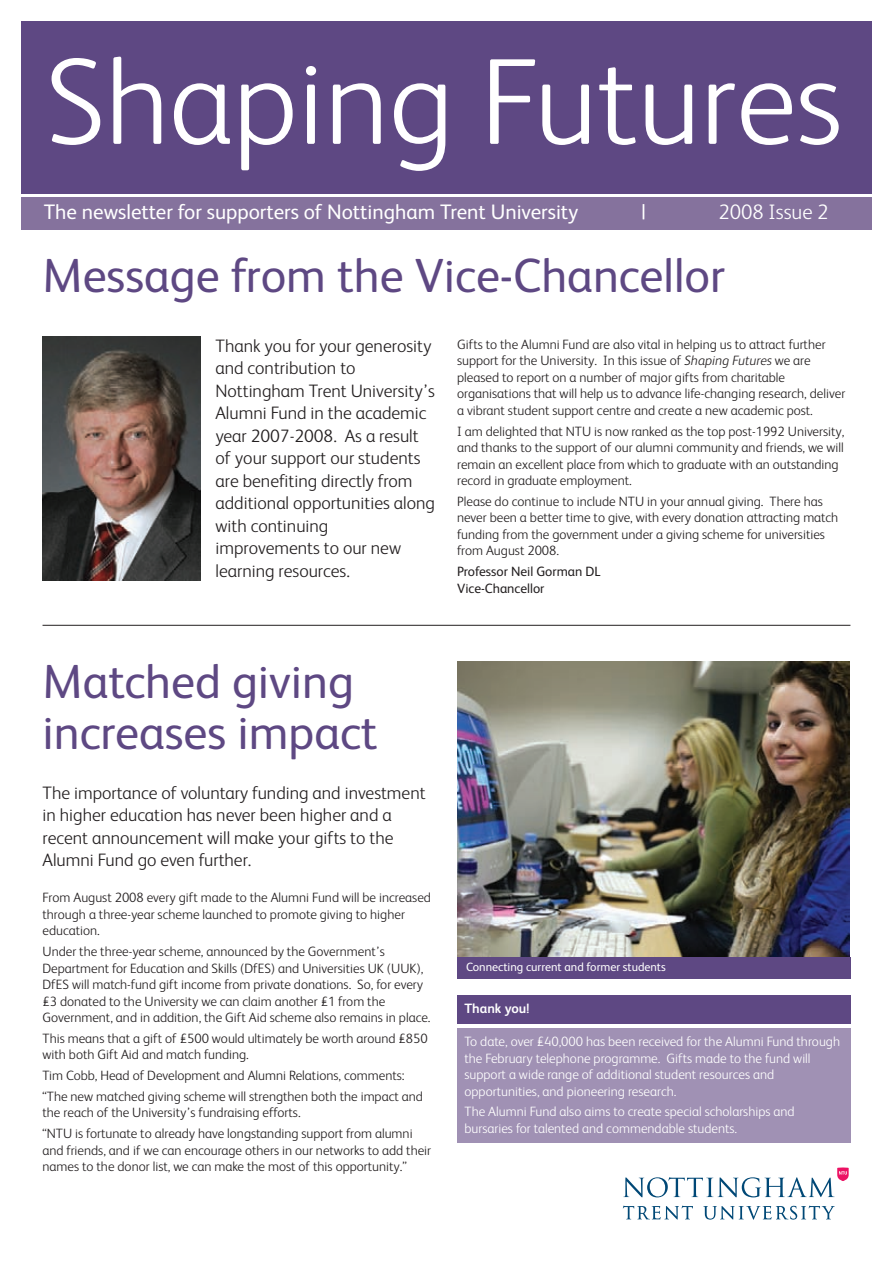
<style>
.page{position:relative;width:893px;height:1263px;background:#fff}
.page>*{position:absolute;margin:0;border:0;box-sizing:border-box;transform-origin:0 0}
.t1{font:300 123px "FS Albert";color:#fff}
.t2{font:48px/51px "FS Albert";color:#5e4883}
.t3{font:21px "FS Albert";color:#fff}
.t4{font:300 21px "FS Albert";color:#fff}
.t5{font:300 18px/22.5px "FS Albert";color:#231f20}
.t6{font:300 13.5px/16.5px "FS Albert";color:#231f20}
.t7{font:300 13.5px/16.5px "FS Albert";color:#fff}
.t8{font:13.5px/16.5px "FS Albert";color:#231f20}
.t9{font:700 13.5px "FS Albert";color:#fff}
.t10{font:12px "FS Albert";color:#fff}
.s1{font-style:italic}
</style>
<div class="page">
<div style="left:21px;top:21px;width:851px;height:172px;background:#5e4883"></div>
<div style="left:21px;top:198px;width:851px;height:32px;background:#85729d"></div>
<svg style="left:703px;top:1206px;width:132px;height:13px"></svg>
<svg style="left:623px;top:1206px;width:70px;height:13px"></svg>
<svg style="left:623px;top:1167px;width:226px;height:30px"></svg>
<img style="left:43px;top:337px;width:157px;height:244px">
<img style="left:457px;top:661px;width:392px;height:296px">
<hr style="left:43px;top:625px;width:807px;height:1px;background:#231f20">
<div style="left:457px;top:995px;width:393px;height:29px;background:#5e4883"></div>
<div style="left:457px;top:1028px;width:393px;height:115px;background:#a091b4"></div>
<div style="left:457px;top:957px;width:393px;height:21px;background:#5e4883"></div>
<h1 class="t1" style="left:46px;top:59px;width:798px">Shaping Futures</h1>
<h3 class="t3" style="left:44px;top:205px;width:536px">The newsletter for supporters of Nottingham Trent University</h3>
<h3 class="t3" style="left:641px;top:205px;width:6px">|</h3>
<h3 class="t4" style="left:719px;top:205px;width:111px">2008 Issue 2</h3>
<h2 class="t2" style="left:43px;top:255px;width:684px">Message from the Vice-Chancellor</h2>
<p class="t5" style="left:215px;top:336px;width:221px">Thank you for your generosity and contribution to<br>Nottingham Trent University’s<br>Alumni Fund in the academic year 2007-2008. As a result of your support our students are benefiting directly from additional opportunities along with continuing improvements to our new learning resources.</p>
<p class="t6" style="left:457px;top:337px;width:390px">Gifts to the Alumni Fund are also vital in helping us to attract further support for the University. In this issue of <span class="s1">Shaping Futures</span> we are pleased to report on a number of major gifts from charitable organisations that will help us to advance life-changing research, deliver a vibrant student support centre and create a new academic post.</p>
<p class="t6" style="left:457px;top:424px;width:389px">I am delighted that NTU is now ranked as the top post-1992 University, and thanks to the support of our alumni community and friends, we will remain an excellent place from which to graduate with an outstanding record in graduate employment.</p>
<p class="t6" style="left:457px;top:494px;width:383px">Please do continue to include NTU in your annual giving. There has never been a better time to give, with every donation attracting match funding from the government under a giving scheme for universities from August 2008.</p>
<p class="t8" style="left:457px;top:565px;width:145px">Professor Neil Gorman DL<br>Vice-Chancellor</p>
<h2 class="t2" style="left:43px;top:661px;width:337px">Matched giving increases impact</h2>
<h3 class="t5" style="left:43px;top:783px;width:385px">The importance of voluntary funding and investment in higher education has never been higher and a recent announcement will make your gifts to the Alumni Fund go even further.</h3>
<p class="t6" style="left:43px;top:891px;width:390px">From August 2008 every gift made to the Alumni Fund will be increased through a three-year scheme launched to promote giving to higher education.</p>
<p class="t6" style="left:43px;top:944px;width:390px">Under the three-year scheme, announced by the Government’s Department for Education and Skills (DfES) and Universities UK (UUK), DfES will match-fund gift income from private donations. So, for every £3 donated to the University we can claim another £1 from the Government, and in addition, the Gift Aid scheme also remains in place.</p>
<p class="t6" style="left:43px;top:1031px;width:387px">This means that a gift of £500 would ultimately be worth around £850 with both Gift Aid and match funding.</p>
<p class="t6" style="left:43px;top:1066px;width:382px;line-height:20.7px">Tim Cobb, Head of Development and Alumni Relations, comments: “The new matched giving scheme will strengthen both the impact and</p>
<p class="t6" style="left:43px;top:1104px;width:372px;line-height:20.7px">the reach of the University’s fundraising efforts.<br>“NTU is fortunate to already have longstanding support from alumni</p>
<p class="t6" style="left:43px;top:1143px;width:390px">and friends, and if we can encourage others in our networks to add their names to the donor list, we can make the most of this opportunity.”</p>
<p class="t10" style="left:466px;top:963px;width:201px">Connecting current and former students</p>
<p class="t9" style="left:464px;top:1003px;width:66px">Thank you!</p>
<p class="t7" style="left:464px;top:1034px;width:377px">To date, over £40,000 has been received for the Alumni Fund through the February telephone programme. Gifts made to the fund will support a wide range of additional student resources and opportunities, and pioneering research.</p>
<p class="t7" style="left:464px;top:1105px;width:332px">The Alumni Fund also aims to create special scholarships and bursaries for talented and commendable students.</p>
</div>
